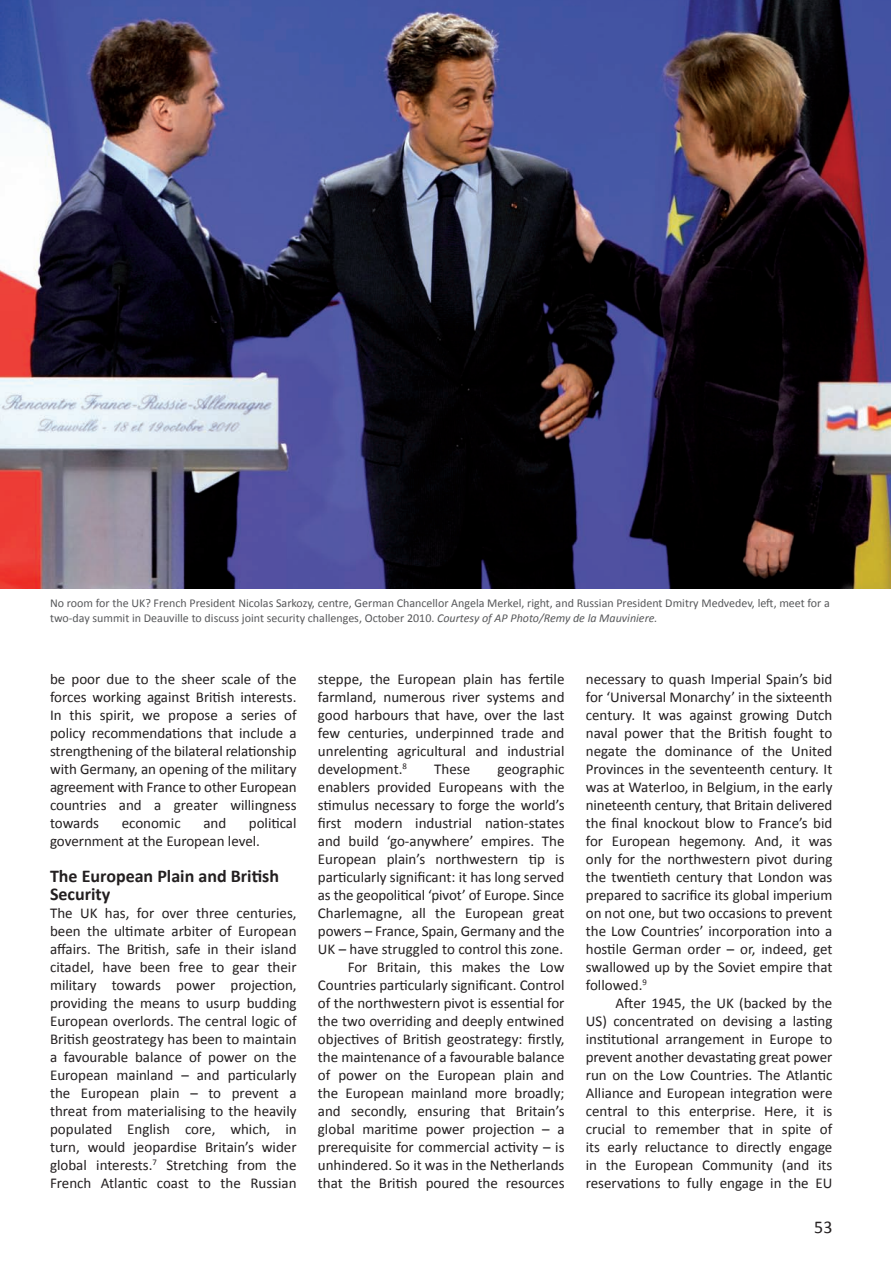
<style>
.page{position:relative;width:891px;height:1261px;background:#fff}
.page>*{position:absolute;margin:0;border:0;box-sizing:border-box;transform-origin:0 0}
.t1{font:700 18px/18px "Calibri";color:#231f20}
.t2{font:18px "Calibri";color:#231f20}
.t3{font:15px/18px "Calibri";color:#231f20;text-align:justify}
.t4{font:12px/15px "Calibri";color:#57585a}
.s1{font-style:italic}
</style>
<div class="page">
<img style="left:0;top:0;width:891px;height:589px">
<p class="t4" style="left:50px;top:594px;width:781px">No room for the UK? French President Nicolas Sarkozy, centre, German Chancellor Angela Merkel, right, and Russian President Dmitry Medvedev, left, meet for a two-day summit in Deauville to discuss joint security challenges, October 2010. <span class="s1">Courtesy of AP Photo/Remy de la Mauviniere.</span></p>
<p class="t3" style="left:50px;top:669px;width:248px">be poor due to the sheer scale of the forces working against British interests.<br>In this spirit, we propose a series of policy recommendations that include a strengthening of the bilateral relationship with Germany, an opening of the military agreement with France to other European countries and a greater willingness towards</p>
<p class="t3" style="left:50px;top:813px;width:248px;text-indent:199px">political government at the European level.</p>
<p class="t1" style="left:50px;top:866px;width:230px">The European Plain and British<br>Security</p>
<p class="t3" style="left:50px;top:903px;width:248px">The UK has, for over three centuries, been the ultimate arbiter of European affairs. The British, safe in their island citadel, have been free to gear their military towards power projection, providing the means to usurp budding European overlords. The central logic of British geostrategy has been to maintain a favourable balance of power on the European mainland – and particularly the European plain – to prevent a threat from materialising to the heavily populated English core, which, in turn, would jeopardise Britain’s wider global interests.<sup>7</sup> Stretching from the French Atlantic coast to the Russian</p>
<p class="t3" style="left:122px;top:813px;width:60px">economic</p>
<p class="t3" style="left:203px;top:813px;width:24px">and</p>
<p class="t3" style="left:318px;top:669px;width:248px">steppe, the European plain has fertile farmland, numerous river systems and good harbours that have, over the last few centuries, underpinned trade and unrelenting agricultural and industrial development.<sup>8</sup></p>
<p class="t3" style="left:318px;top:759px;width:248px;text-align:right">geographic<br>enablers provided Europeans with the stimulus necessary to forge the world’s first modern industrial nation-states and build ‘go-anywhere’ empires. The European plain’s northwestern tip is particularly significant: it has long served as the geopolitical ‘pivot’ of Europe. Since Charlemagne, all the European great powers – France, Spain, Germany and the UK – have struggled to control this zone.<br>For Britain, this makes the Low Countries particularly significant. Control of the northwestern pivot is essential for the two overriding and deeply entwined objectives of British geostrategy: firstly, the maintenance of a favourable balance of power on the European plain and the European mainland more broadly; and secondly, ensuring that Britain’s global maritime power projection – a prerequisite for commercial activity – is unhindered. So it was in the Netherlands that the British poured the resources</p>
<p class="t3" style="left:434px;top:759px;width:37px">These</p>
<p class="t3" style="left:586px;top:669px;width:248px">necessary to quash Imperial Spain’s bid for ‘Universal Monarchy’ in the sixteenth century. It was against growing Dutch naval power that the British fought to negate the dominance of the United Provinces in the seventeenth century. It was at Waterloo, in Belgium, in the early nineteenth century, that Britain delivered the final knockout blow to France’s bid for European hegemony. And, it was only for the northwestern pivot during the twentieth century that London was prepared to sacrifice its global imperium on not one, but two occasions to prevent the Low Countries’ incorporation into a hostile German order – or, indeed, get swallowed up by the Soviet empire that followed.<sup>9</sup></p>
<p class="t3" style="left:586px;top:993px;width:248px;text-indent:30px">After 1945, the UK (backed by the US) concentrated on devising a lasting institutional arrangement in Europe to prevent another devastating great power run on the Low Countries. The Atlantic Alliance and European integration were central to this enterprise. Here, it is crucial to remember that in spite of its early reluctance to directly engage in the European Community (and its reservations to fully engage in the EU</p>
<p class="t2" style="left:814px;top:1216px;width:20px">53</p>
</div>
